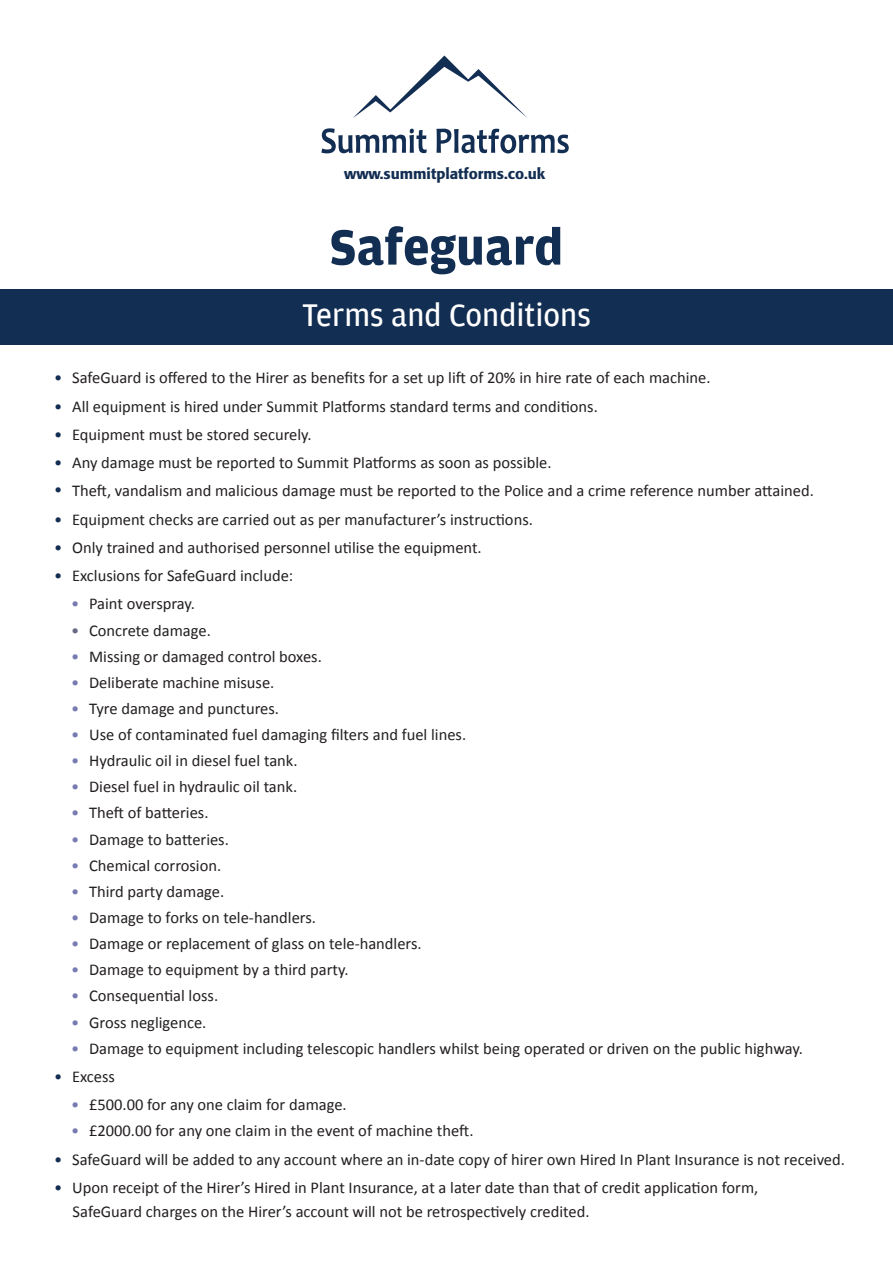
<style>
.page{position:relative;width:893px;height:1263px;background:#fff}
.page>*{position:absolute;margin:0;border:0;box-sizing:border-box;transform-origin:0 0}
.t1{font:700 52.5px "Amplitude";color:#132e53}
.t2{font:33px "Amplitude";color:#fff}
.t3{font:16.5px/24px "Calibri";color:#231f20}
.t4{font:500 15px "Formata";color:#132e53}
.s1{color:#132e53}
.s2{color:#787bb2}
.s3{color:#666a85}
</style>
<div class="page">
<div style="left:0;top:289px;width:893px;height:56px;background:#132e53"></div>
<svg style="left:353px;top:56px;width:175px;height:62px"></svg>
<svg style="left:321px;top:128px;width:248px;height:25px"></svg>
<p class="t4" style="left:344px;top:165px;width:203px">www.summitplatforms.co.uk</p>
<p class="t1" style="left:330px;top:218px;width:235px">Safeguard</p>
<p class="t2" style="left:302px;top:297px;width:290px">Terms and Conditions</p>
<p class="t3" style="left:54px;top:366px;width:658px"><span class="s1">•</span> SafeGuard is offered to the Hirer as benefits for a set up lift of 20% in hire rate of each machine.</p>
<p class="t3" style="left:54px;top:394px;width:545px"><span class="s1">•</span> All equipment is hired under Summit Platforms standard terms and conditions.</p>
<p class="t3" style="left:54px;top:422px;width:259px"><span class="s1">•</span> Equipment must be stored securely.</p>
<p class="t3" style="left:54px;top:451px;width:499px"><span class="s1">•</span> Any damage must be reported to Summit Platforms as soon as possible.</p>
<p class="t3" style="left:54px;top:479px;width:761px"><span class="s1">•</span> Theft, vandalism and malicious damage must be reported to the Police and a crime reference number attained.</p>
<p class="t3" style="left:54px;top:507px;width:480px"><span class="s1">•</span> Equipment checks are carried out as per manufacturer’s instructions.</p>
<p class="t3" style="left:54px;top:535px;width:429px"><span class="s1">•</span> Only trained and authorised personnel utilise the equipment.</p>
<p class="t3" style="left:54px;top:564px;width:241px"><span class="s1">•</span> Exclusions for SafeGuard include:</p>
<p class="t3" style="left:71px;top:592px;width:126px"><span class="s2">•</span> Paint overspray.</p>
<p class="t3" style="left:71px;top:618px;width:141px"><span class="s3">•</span> Concrete damage.</p>
<p class="t3" style="left:71px;top:644px;width:252px"><span class="s2">•</span> Missing or damaged control boxes.</p>
<p class="t3" style="left:71px;top:670px;width:205px"><span class="s2">•</span> Deliberate machine misuse.</p>
<p class="t3" style="left:71px;top:696px;width:210px"><span class="s2">•</span> Tyre damage and punctures.</p>
<p class="t3" style="left:71px;top:723px;width:397px"><span class="s2">•</span> Use of contaminated fuel damaging filters and fuel lines.</p>
<p class="t3" style="left:71px;top:749px;width:228px"><span class="s2">•</span> Hydraulic oil in diesel fuel tank.</p>
<p class="t3" style="left:71px;top:775px;width:228px"><span class="s2">•</span> Diesel fuel in hydraulic oil tank.</p>
<p class="t3" style="left:71px;top:801px;width:139px"><span class="s2">•</span> Theft of batteries.</p>
<p class="t3" style="left:71px;top:827px;width:159px"><span class="s2">•</span> Damage to batteries.</p>
<p class="t3" style="left:71px;top:853px;width:152px"><span class="s2">•</span> Chemical corrosion.</p>
<p class="t3" style="left:71px;top:879px;width:155px"><span class="s2">•</span> Third party damage.</p>
<p class="t3" style="left:71px;top:905px;width:246px"><span class="s2">•</span> Damage to forks on tele-handlers.</p>
<p class="t3" style="left:71px;top:932px;width:352px"><span class="s2">•</span> Damage or replacement of glass on tele-handlers.</p>
<p class="t3" style="left:71px;top:958px;width:279px"><span class="s2">•</span> Damage to equipment by a third party.</p>
<p class="t3" style="left:71px;top:984px;width:149px"><span class="s2">•</span> Consequential loss.</p>
<p class="t3" style="left:71px;top:1010px;width:137px"><span class="s2">•</span> Gross negligence.</p>
<p class="t3" style="left:71px;top:1036px;width:734px"><span class="s2">•</span> Damage to equipment including telescopic handlers whilst being operated or driven on the public highway.</p>
<p class="t3" style="left:54px;top:1064px;width:63px"><span class="s1">•</span> Excess</p>
<p class="t3" style="left:71px;top:1093px;width:277px"><span class="s2">•</span> £500.00 for any one claim for damage.</p>
<p class="t3" style="left:71px;top:1119px;width:404px"><span class="s2">•</span> £2000.00 for any one claim in the event of machine theft.</p>
<p class="t3" style="left:54px;top:1147px;width:792px"><span class="s1">•</span> SafeGuard will be added to any account where an in-date copy of hirer own Hired In Plant Insurance is not received.</p>
<p class="t3" style="left:73px;top:1175px;width:687px;text-indent:-19px"><span class="s1">•</span> Upon receipt of the Hirer’s Hired in Plant Insurance, at a later date than that of credit application form,<br>SafeGuard charges on the Hirer’s account will not be retrospectively credited.</p>
</div>
